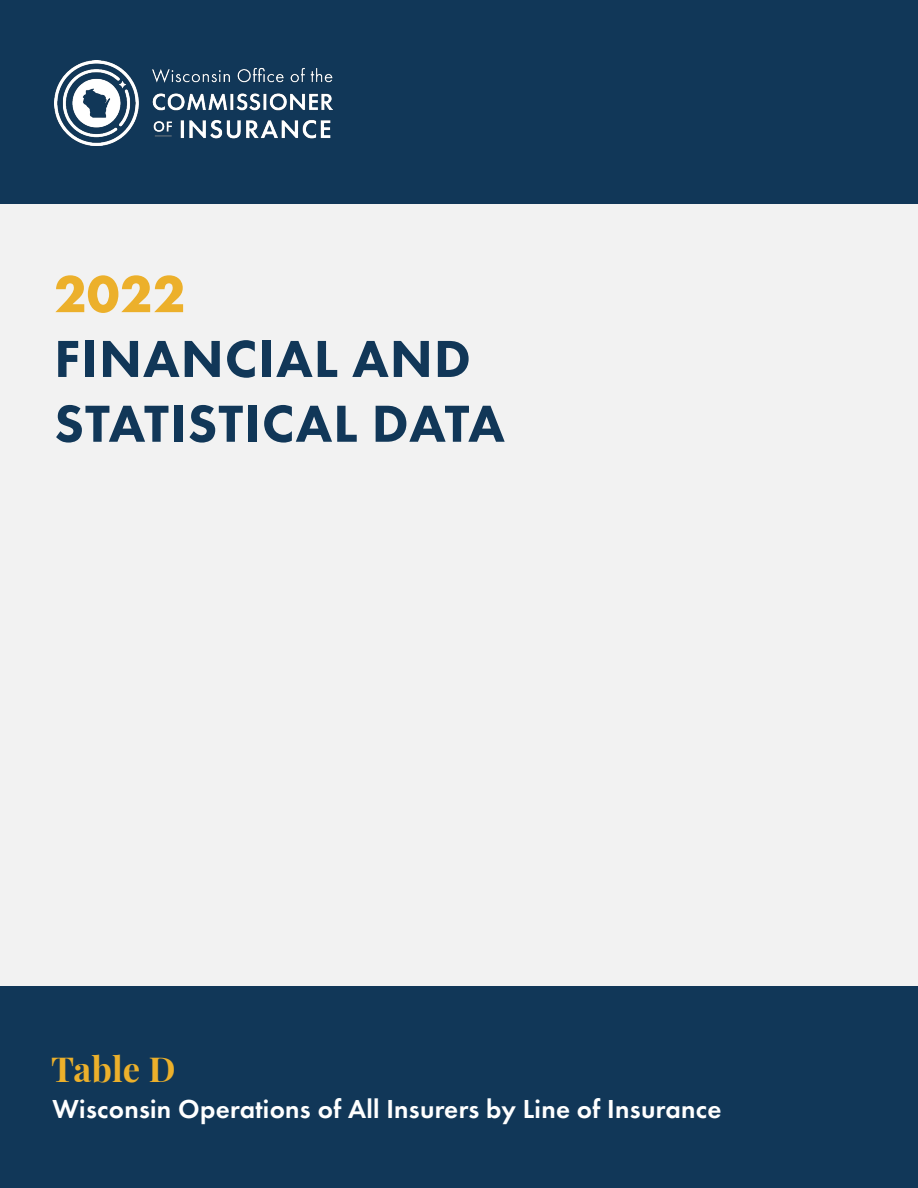
<style>
.page{position:relative;width:918px;height:1188px;background:#f2f2f2}
.page>*{position:absolute;margin:0;border:0;box-sizing:border-box;transform-origin:0 0}
.H2_Paragraph_Style{font:800 54px "Futura PT";letter-spacing:.02em;color:#113758}
.H2_Paragraph_Style-2{font:700 54px "Futura PT";color:#ecb02b}
.t1{font:700 34.5px "Playfair Display";color:#ecb02b}
.t2{font:600 27px "Futura PT";letter-spacing:.01em;color:#fff}
</style>
<div class="page">
<div style="left:0;top:0;width:918px;height:203px;background:#113758"></div>
<img style="left:54px;top:60px;width:279px;height:85px">
<div style="left:0;top:986px;width:918px;height:202px;background:#113758"></div>
<p class="H2_Paragraph_Style-2" style="left:54px;top:259px;width:133px">2022</p>
<p class="H2_Paragraph_Style" style="left:54px;top:325px;width:418px">FINANCIAL AND</p>
<p class="H2_Paragraph_Style" style="left:54px;top:390px;width:452px">STATISTICAL DATA</p>
<p class="t1" style="left:51px;top:1042px;width:126px">Table D</p>
<p class="t2" style="left:52px;top:1092px;width:671px">Wisconsin Operations of All Insurers by Line of Insurance</p>
</div>
